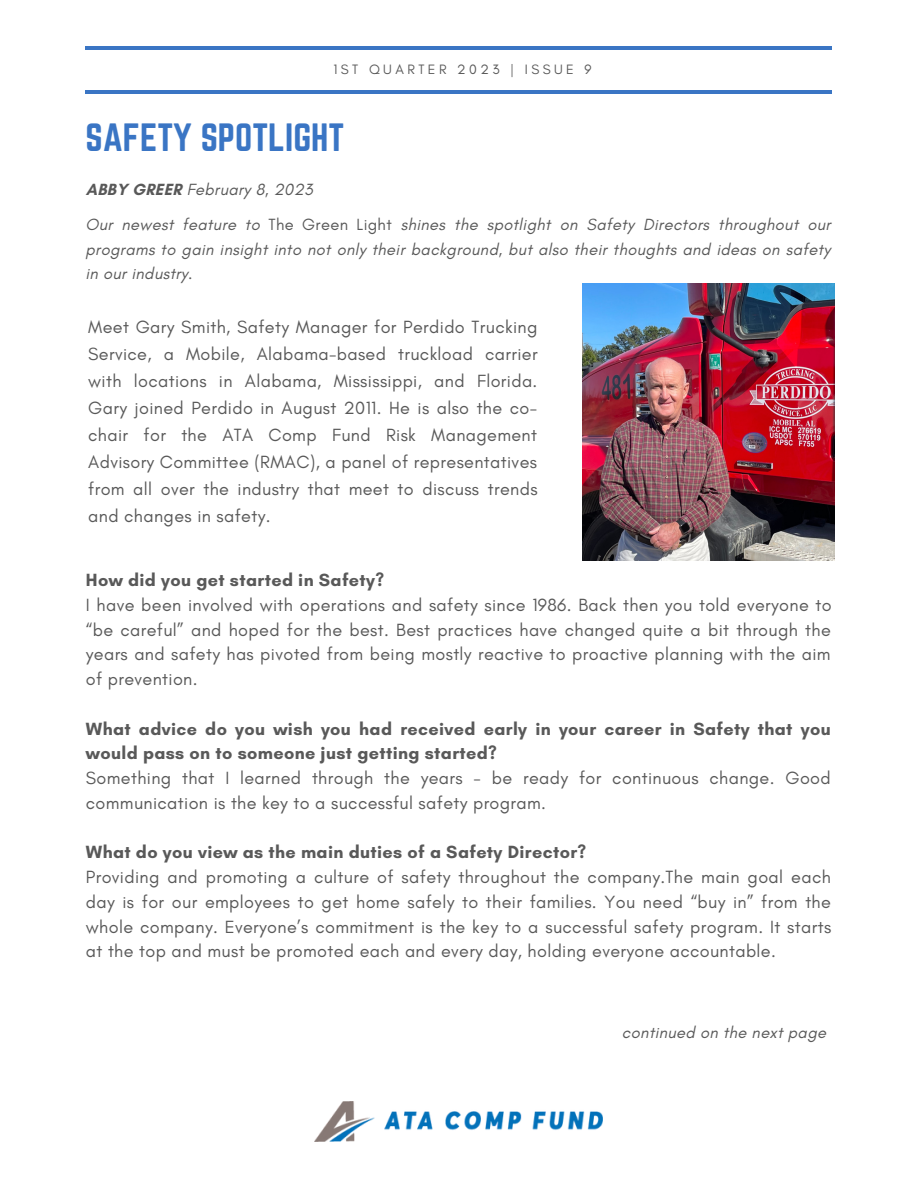
<style>
.page{position:relative;width:918px;height:1188px;background:#fff}
.page>*{position:absolute;margin:0;border:0;box-sizing:border-box;transform-origin:0 0}
.t1{font:34.5px "Norwester";color:#3a75c4}
.t2{font:18px/24.8px "Glacial Indifference";letter-spacing:.02em;color:#595959;text-align:justify}
.t3{font:700 18px/24.8px "Glacial Indifference";letter-spacing:.02em;color:#595959}
.t4{font:italic 16.5px/24.8px "Glacial Indifference";letter-spacing:.02em;color:#595959;text-align:justify}
.t5{font:13.8px "Glacial Indifference";letter-spacing:.25em;color:#595959}
.s1{font-weight:700;font-style:normal}
.s2{font-style:normal}
</style>
<div class="page">
<hr style="left:85px;top:46px;width:747px;height:4px;background:#3a75c4">
<hr style="left:86px;top:90px;width:746px;height:4px;background:#3a75c4">
<img style="left:315px;top:1101px;width:288px;height:41px">
<img style="left:582px;top:284px;width:252px;height:276px">
<p class="t5" style="left:333px;top:61px;width:260px">1ST QUARTER 2023 | ISSUE 9</p>
<h1 class="t1" style="left:85px;top:117px;width:260px">SAFETY SPOTLIGHT</h1>
<p class="t4" style="left:86px;top:177px;width:228px"><span class="s1">ABBY GREER</span> February 8, 2023</p>
<p class="t4" style="left:85px;top:212px;width:747px">Our newest feature to <span class="s2">The Green Light</span> shines the spotlight on Safety Directors throughout our programs to gain insight into not only their background, but also their thoughts and ideas on safety in our industry.</p>
<p class="t2" style="left:88px;top:313px;width:451px;line-height:27px">Meet Gary Smith, Safety Manager for Perdido Trucking Service, a Mobile, Alabama-based truckload carrier with locations in Alabama, Mississippi, and Florida.<br>Gary joined Perdido in August 2011. He is also the co&shy;chair for the ATA Comp Fund Risk Management Advisory Committee (RMAC), a panel of representatives from all over the industry that meet to discuss trends and changes in safety.</p>
<p class="t3" style="left:86px;top:568px;width:300px">How did you get started in Safety?</p>
<p class="t2" style="left:86px;top:592px;width:747px">I have been involved with operations and safety since 1986. Back then you told everyone to “be careful” and hoped for the best. Best practices have changed quite a bit through the years and safety has pivoted from being mostly reactive to proactive planning with the aim of prevention.</p>
<p class="t3" style="left:86px;top:716px;width:746px">What advice do you wish you had received early in your career in Safety that you would pass on to someone just getting started?</p>
<p class="t2" style="left:86px;top:766px;width:746px">Something that I learned through the years - be ready for continuous change. Good communication is the key to a successful safety program.</p>
<p class="t3" style="left:86px;top:840px;width:502px">What do you view as the main duties of a Safety Director?</p>
<p class="t2" style="left:86px;top:865px;width:747px">Providing and promoting a culture of safety throughout the company.The main goal each day is for our employees to get home safely to their families. You need “buy in” from the whole company. Everyone’s commitment is the key to a successful safety program. It starts at the top and must be promoted each and every day, holding everyone accountable.</p>
<p class="t4" style="left:622px;top:1019px;width:206px">continued on the next page</p>
</div>
